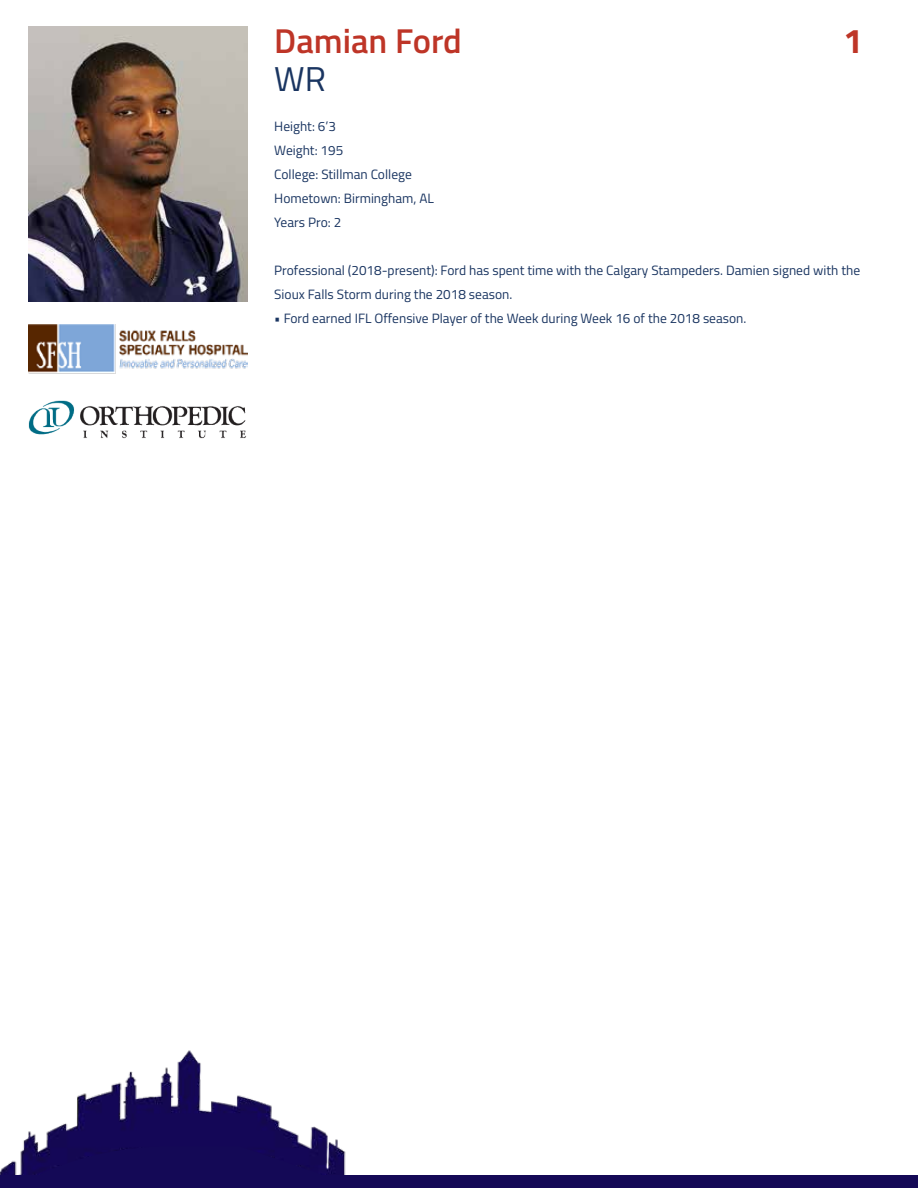
<style>
.page{position:relative;width:918px;height:1188px;background:#fff}
.page>*{position:absolute;margin:0;border:0;box-sizing:border-box;transform-origin:0 0}
.t1{font:600 34.5px "Titillium";color:#be3527}
.t2{font:34.5px "Titillium";color:#1a3561}
.t3{font:700 34.5px "Titillium";color:#be3527}
.t4{font:13.5px/24px "Titillium";color:#1a3561}
</style>
<div class="page">
<img style="left:28px;top:27px;width:220px;height:274px">
<img style="left:0;top:1050px;width:338px;height:125px">
<svg style="left:4px;top:1146px;width:342px;height:29px;background:#20155d"></svg>
<div style="left:0;top:1175px;width:918px;height:13px;background:#140956"></div>
<img style="left:28px;top:400px;width:218px;height:39px">
<img style="left:28px;top:324px;width:220px;height:50px">
<h1 class="t1" style="left:274px;top:15px;width:189px">Damian Ford</h1>
<h1 class="t3" style="left:843px;top:14px;width:21px">1</h1>
<h1 class="t2" style="left:274px;top:54px;width:53px">WR</h1>
<p class="t4" style="left:274px;top:113px;width:161px">Height: 6’3<br>Weight: 195<br>College: Stillman College<br>Hometown: Birmingham, AL<br>Years Pro: 2</p>
<p class="t4" style="left:274px;top:257px;width:587px">Professional (2018-present): Ford has spent time with the Calgary Stampeders. Damien signed with the<br>Sioux Falls Storm during the 2018 season.</p>
<p class="t4" style="left:274px;top:305px;width:474px">• Ford earned IFL Offensive Player of the Week during Week 16 of the 2018 season.</p>
</div>
